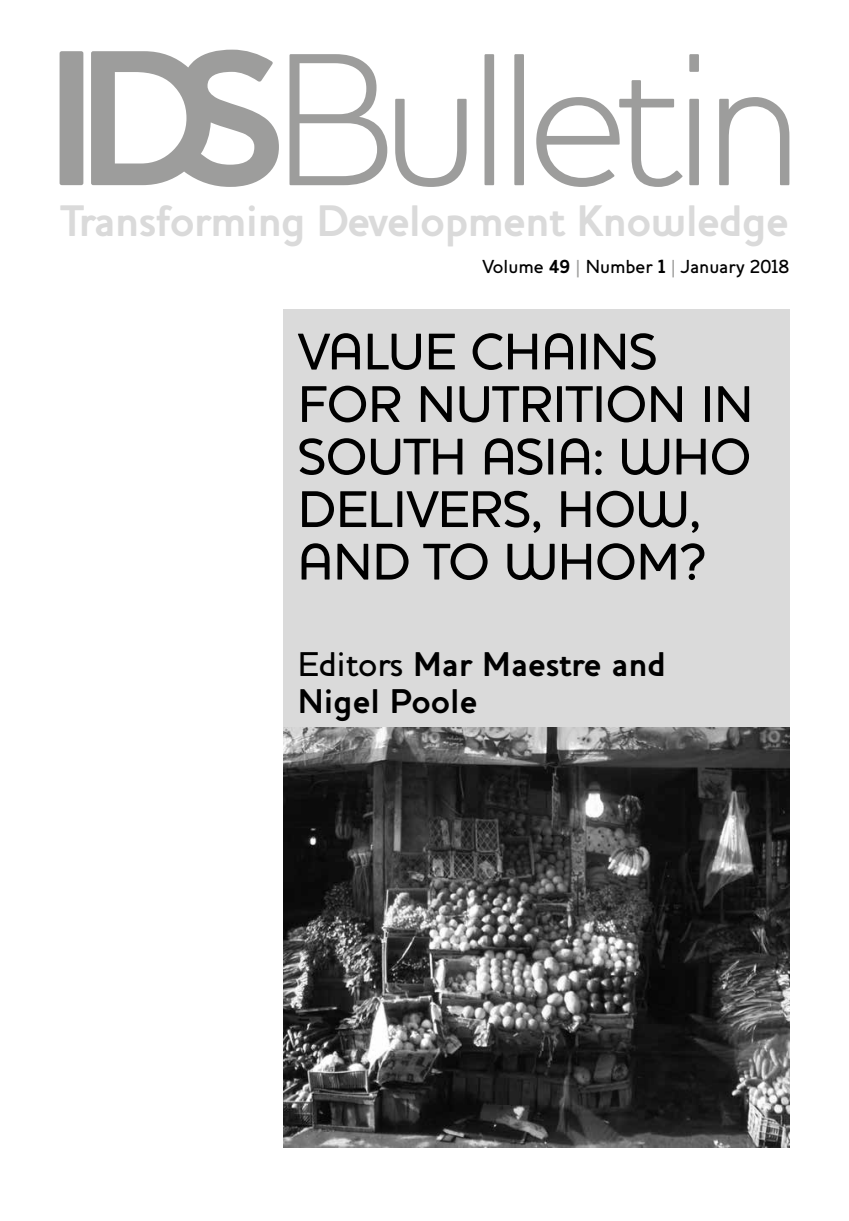
<style>
.page{position:relative;width:849px;height:1221px;background:#fff}
.page>*{position:absolute;margin:0;border:0;box-sizing:border-box;transform-origin:0 0}
.t1{font:500 52.5px/52.5px "Houschka";color:#000}
.t2{font:700 44.98px "Houschka";letter-spacing:-.02em;color:#dadada}
.t3{font:700 35px/36.8px "Houschka";color:#000}
.t4{font:500 19.25px "Houschka";color:#000}
.s1{font-weight:700}
.s2{color:#9d9d9c}
.s3{font-weight:500}
</style>
<div class="page">
<div style="left:60px;top:51px;width:23px;height:134px;background:#9d9d9c;border-radius:2px"></div>
<svg style="left:91px;top:50px;width:188px;height:137px"></svg>
<svg style="left:289px;top:54px;width:98px;height:131px"></svg>
<svg style="left:395px;top:99px;width:71px;height:88px"></svg>
<div style="left:484px;top:54px;width:10px;height:131px;background:#9d9d9c"></div>
<div style="left:514px;top:54px;width:10px;height:131px;background:#9d9d9c"></div>
<svg style="left:536px;top:80px;width:146px;height:107px"></svg>
<svg style="left:689px;top:54px;width:9px;height:131px"></svg>
<svg style="left:719px;top:97px;width:70px;height:88px"></svg>
<div style="left:283px;top:308px;width:506px;height:419px;background:#dadada"></div>
<img style="left:283px;top:727px;width:506px;height:419px">
<p class="t2" style="left:61px;top:194px;width:729px">Transforming Development Knowledge</p>
<p class="t4" style="left:482px;top:254px;width:308px">Volume <span class="s1">49</span> <span class="s2">|</span> Number <span class="s1">1</span> <span class="s2">|</span> January 2018</p>
<p class="t1" style="left:298px;top:325px;width:457px">VALUE CHAINS<br>FOR NUTRITION IN<br>SOUTH ASIA: WHO<br>DELIVERS, HOW,<br>AND TO WHOM?</p>
<p class="t3" style="left:298px;top:645px;width:370px"><span class="s3">Editors</span> Mar Maestre and<br>Nigel Poole</p>
</div>
